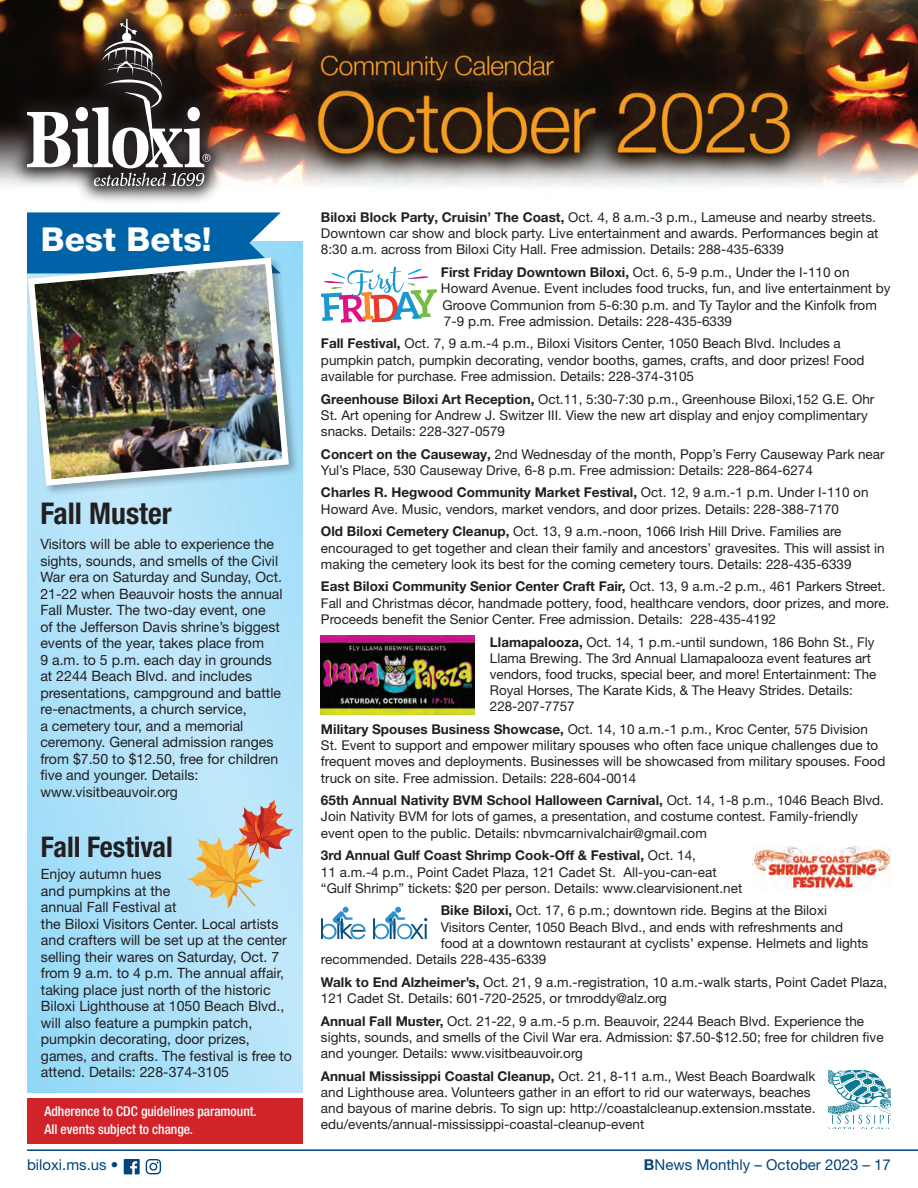
<style>
.page{position:relative;width:918px;height:1188px;background:#fff}
.page>*{position:absolute;margin:0;border:0;box-sizing:border-box;transform-origin:0 0}
.t1{font:800 33px "Helvetica Neue LT Pro";color:#fff}
.t2{font:700 condensed 30px "Helvetica Neue LT Pro";color:#231f20}
.t3{font:700 condensed 28.5px "Helvetica Neue LT Pro";color:#231f20}
.t4{font:15px "Helvetica Neue LT Pro";color:#00447b}
.t5{font:14.25px/16.5px "Helvetica Neue LT Pro";color:#231f20}
.t6{font:13.5px/16.2px "Helvetica Neue LT Pro";color:#231f20}
.t7{font:500 condensed 13.5px/18.6px "Helvetica Neue LT Pro";color:#fff}
.s1{font-weight:700}
</style>
<div class="page">
<hr style="left:27px;top:1149px;width:891px;height:2px;background:#00447b">
<svg style="left:146px;top:1159px;width:15px;height:15px"></svg>
<svg style="left:124px;top:1159px;width:16px;height:15px"></svg>
<svg style="left:27px;top:241px;width:275px;height:852px;background:#b0e2f9"></svg>
<img style="left:0;top:0;width:918px;height:186px">
<img style="left:9px;top:0;width:220px;height:201px">
<svg style="left:27px;top:19px;width:183px;height:167px"></svg>
<svg style="left:321px;top:266px;width:116px;height:57px"></svg>
<svg style="left:27px;top:212px;width:254px;height:42px;background:#126ead"></svg>
<div style="left:26px;top:256px;width:274px;height:241px;background:#231f20;opacity:.35"></div>
<img style="left:26px;top:254px;width:266px;height:235px">
<svg style="left:187px;top:799px;width:107px;height:109px;background:#cbc3b2"></svg>
<img style="left:753px;top:847px;width:138px;height:42px">
<svg style="left:321px;top:907px;width:45px;height:33px"></svg>
<svg style="left:373px;top:907px;width:54px;height:33px"></svg>
<img style="left:828px;top:1071px;width:63px;height:58px">
<img style="left:321px;top:635px;width:153px;height:80px">
<div style="left:27px;top:1098px;width:275px;height:46px;background:#d1232a"></div>
<h1 class="t1" style="left:41px;top:220px;width:172px">Best Bets!</h1>
<h2 class="t2" style="left:40px;top:496px;width:133px">Fall Muster</h2>
<p class="t5" style="left:40px;top:536px;width:244px">Visitors will be able to experience the sights, sounds, and smells of the Civil War era on Saturday and Sunday, Oct.<br>21-22 when Beauvoir hosts the annual Fall Muster. The two-day event, one<br>of the Jefferson Davis shrine’s biggest events of the year, takes place from<br>9 a.m. to 5 p.m. each day in grounds at 2244 Beach Blvd. and includes presentations, campground and battle re-enactments, a church service,<br>a cemetery tour, and a memorial ceremony. General admission ranges from $7.50 to $12.50, free for children five and younger. Details: www.visitbeauvoir.org</p>
<h3 class="t3" style="left:41px;top:830px;width:134px">Fall Festival</h3>
<p class="t5" style="left:41px;top:865px;width:253px">Enjoy autumn hues<br>and pumpkins at the<br>annual Fall Festival at<br>the Biloxi Visitors Center. Local artists and crafters will be set up at the center selling their wares on Saturday, Oct. 7 from 9 a.m. to 4 p.m. The annual affair, taking place just north of the historic Biloxi Lighthouse at 1050 Beach Blvd., will also feature a pumpkin patch, pumpkin decorating, door prizes, games, and crafts. The festival is free to attend. Details: 228-374-3105</p>
<p class="t7" style="left:44px;top:1101px;width:214px">Adherence to CDC guidelines paramount.<br>All events subject to change.</p>
<p class="t6" style="left:321px;top:209px;width:559px"><span class="s1">Biloxi Block Party, Cruisin’ The Coast,</span> Oct. 4, 8 a.m.-3 p.m., Lameuse and nearby streets.<br>Downtown car show and block party. Live entertainment and awards. Performances begin at<br>8:30 a.m. across from Biloxi City Hall. Free admission. Details: 288-435-6339</p>
<p class="t6" style="left:441px;top:264px;width:451px"><span class="s1">First Friday Downtown Biloxi,</span> Oct. 6, 5-9 p.m., Under the I-110 on Howard Avenue. Event includes food trucks, fun, and live entertainment by Groove Communion from 5-6:30 p.m. and Ty Taylor and the Kinfolk from 7-9 p.m. Free admission. Details: 228-435-6339</p>
<p class="t6" style="left:321px;top:335px;width:545px"><span class="s1">Fall Festival,</span> Oct. 7, 9 a.m.-4 p.m., Biloxi Visitors Center, 1050 Beach Blvd. Includes a pumpkin patch, pumpkin decorating, vendor booths, games, crafts, and door prizes! Food available for purchase. Free admission. Details: 228-374-3105</p>
<p class="t6" style="left:321px;top:390px;width:555px"><span class="s1">Greenhouse Biloxi Art Reception,</span> Oct.11, 5:30-7:30 p.m., Greenhouse Biloxi,152 G.E. Ohr<br>St. Art opening for Andrew J. Switzer III. View the new art display and enjoy complimentary snacks. Details: 228-327-0579</p>
<p class="t6" style="left:321px;top:445px;width:565px"><span class="s1">Concert on the Causeway,</span> 2nd Wednesday of the month, Popp’s Ferry Causeway Park near<br>Yul’s Place, 530 Causeway Drive, 6-8 p.m. Free admission: Details: 228-864-6274</p>
<p class="t6" style="left:321px;top:484px;width:549px"><span class="s1">Charles R. Hegwood Community Market Festival,</span> Oct. 12, 9 a.m.-1 p.m. Under I-110 on<br>Howard Ave. Music, vendors, market vendors, and door prizes. Details: 228-388-7170</p>
<p class="t6" style="left:321px;top:523px;width:565px"><span class="s1">Old Biloxi Cemetery Cleanup,</span> Oct. 13, 9 a.m.-noon, 1066 Irish Hill Drive. Families are encouraged to get together and clean their family and ancestors’ gravesites. This will assist in making the cemetery look its best for the coming cemetery tours. Details: 228-435-6339</p>
<p class="t6" style="left:321px;top:578px;width:570px"><span class="s1">East Biloxi Community Senior Center Craft Fair,</span> Oct. 13, 9 a.m.-2 p.m., 461 Parkers Street.<br>Fall and Christmas décor, handmade pottery, food, healthcare vendors, door prizes, and more.<br>Proceeds benefit the Senior Center. Free admission. Details: 228-435-4192</p>
<p class="t6" style="left:490px;top:633px;width:388px"><span class="s1">Llamapalooza,</span> Oct. 14, 1 p.m.-until sundown, 186 Bohn St., Fly Llama Brewing. The 3rd Annual Llamapalooza event features art vendors, food trucks, special beer, and more! Entertainment: The Royal Horses, The Karate Kids, &amp; The Heavy Strides. Details:<br>228-207-7757</p>
<p class="t6" style="left:321px;top:721px;width:566px"><span class="s1">Military Spouses Business Showcase,</span> Oct. 14, 10 a.m.-1 p.m., Kroc Center, 575 Division St. Event to support and empower military spouses who often face unique challenges due to frequent moves and deployments. Businesses will be showcased from military spouses. Food truck on site. Free admission. Details: 228-604-0014</p>
<p class="t6" style="left:321px;top:792px;width:564px"><span class="s1">65th Annual Nativity BVM School Halloween Carnival,</span> Oct. 14, 1-8 p.m., 1046 Beach Blvd.<br>Join Nativity BVM for lots of games, a presentation, and costume contest. Family-friendly event open to the public. Details: nbvmcarnivalchair@gmail.com</p>
<p class="t6" style="left:321px;top:847px;width:423px"><span class="s1">3rd Annual Gulf Coast Shrimp Cook-Off &amp; Festival,</span> Oct. 14,<br>11 a.m.-4 p.m., Point Cadet Plaza, 121 Cadet St. All-you-can-eat “Gulf Shrimp” tickets: $20 per person. Details: www.clearvisionent.net</p>
<p class="t6" style="left:441px;top:902px;width:388px"><span class="s1">Bike Biloxi,</span> Oct. 17, 6 p.m.; downtown ride. Begins at the Biloxi</p>
<p class="t6" style="left:441px;top:918px;width:404px">Visitors Center, 1050 Beach Blvd., and ends with refreshments and</p>
<p class="t6" style="left:441px;top:935px;width:429px">food at a downtown restaurant at cyclists’ expense. Helmets and lights</p>
<p class="t6" style="left:321px;top:951px;width:227px">recommended. Details 228-435-6339</p>
<p class="t6" style="left:321px;top:973px;width:568px"><span class="s1">Walk to End Alzheimer’s,</span> Oct. 21, 9 a.m.-registration, 10 a.m.-walk starts, Point Cadet Plaza,<br>121 Cadet St. Details: 601-720-2525, or tmroddy@alz.org</p>
<p class="t6" style="left:321px;top:1012px;width:564px"><span class="s1">Annual Fall Muster,</span> Oct. 21-22, 9 a.m.-5 p.m. Beauvoir, 2244 Beach Blvd. Experience the sights, sounds, and smells of the Civil War era. Admission: $7.50-$12.50; free for children five and younger. Details: www.visitbeauvoir.org</p>
<p class="t6" style="left:321px;top:1067px;width:496px"><span class="s1">Annual Mississippi Coastal Cleanup,</span> Oct. 21, 8-11 a.m., West Beach Boardwalk and Lighthouse area. Volunteers gather in an effort to rid our waterways, beaches and bayous of marine debris. To sign up: http://coastalcleanup.extension.msstate. edu/events/annual-mississippi-coastal-cleanup-event</p>
<p class="t4" style="left:27px;top:1156px;width:93px">biloxi.ms.us •</p>
<p class="t4" style="left:644px;top:1156px;width:249px"><span class="s1">B</span>News Monthly – October 2023 – 17</p>
</div>
